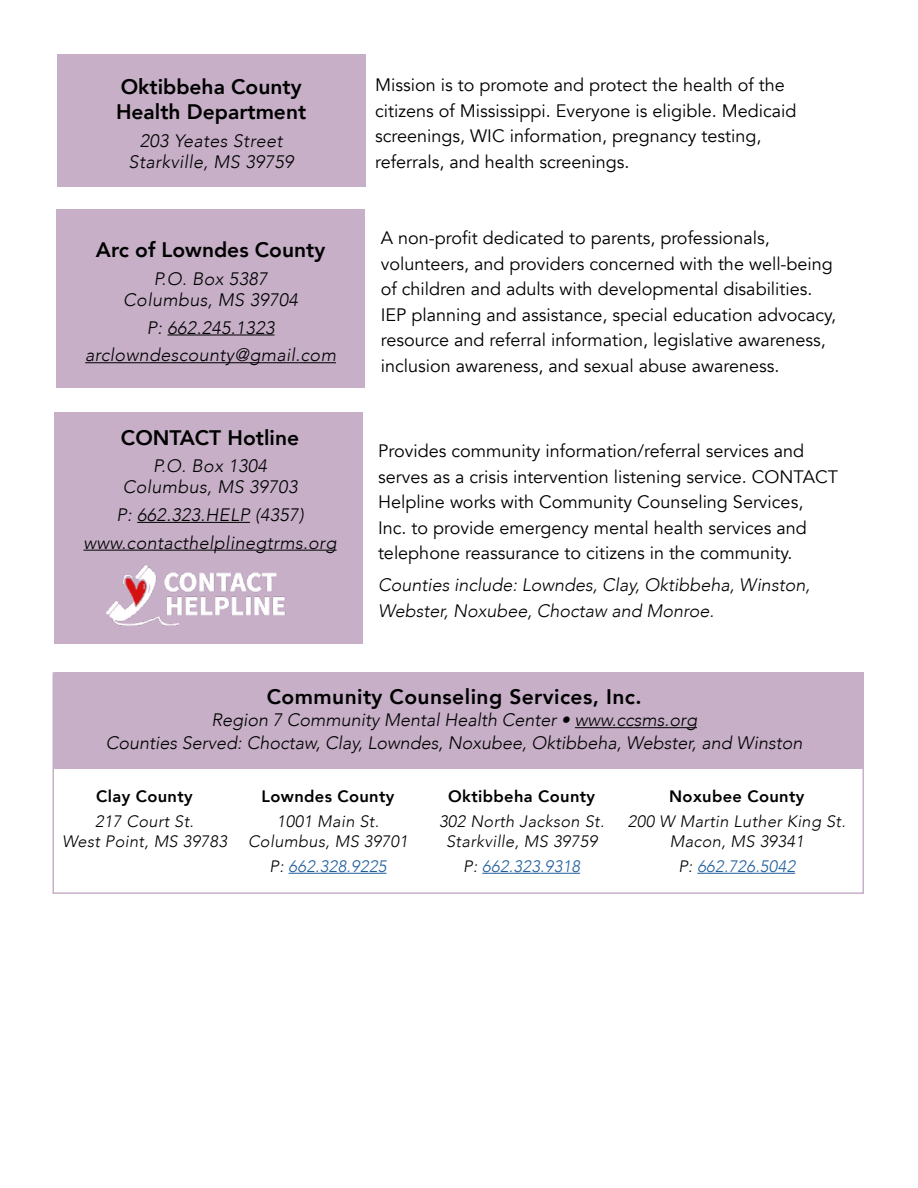
<style>
.page{position:relative;width:918px;height:1188px;background:#fff}
.page>*{position:absolute;margin:0;border:0;box-sizing:border-box;transform-origin:0 0}
.t1{font:800 21px/25.5px "Avenir";color:#000}
.t2{font:800 21px "Avenir";letter-spacing:.02em;color:#000}
.t3{font:18px/25.5px "Avenir";color:#000}
.t4{font:italic 300 18px/22.5px "Avenir";color:#000;text-align:center}
.t5{font:italic 300 18px/21px "Avenir";letter-spacing:.02em;color:#000;text-align:center}
.t6{font:italic 300 16.5px/19.2px "Avenir";letter-spacing:.02em;color:#000;text-align:center}
.t7{font:800 16.5px "Avenir";letter-spacing:.02em;color:#000}
.t8{font:italic 300 16.5px "Avenir";letter-spacing:.02em;color:#215e9e}
.s1{color:#000}
</style>
<div class="page">
<div style="left:54px;top:672px;width:810px;height:97px;background:#c6afc7"></div>
<hr style="left:289px;top:873px;width:97px;height:1px;background:#215e9e">
<hr style="left:697px;top:873px;width:98px;height:1px;background:#215e9e">
<hr style="left:482px;top:873px;width:98px;height:1px;background:#215e9e">
<div style="left:52px;top:672px;width:812px;height:222px;border:2px solid #c6afc7"></div>
<hr style="left:575px;top:727px;width:122px;height:1px;background:#000">
<div style="left:54px;top:412px;width:309px;height:232px;background:#c6afc7"></div>
<hr style="left:137px;top:522px;width:113px;height:1px;background:#000">
<hr style="left:83px;top:550px;width:254px;height:1px;background:#000">
<img style="left:106px;top:565px;width:180px;height:61px">
<div style="left:56px;top:209px;width:308px;height:179px;background:#c6afc7"></div>
<hr style="left:168px;top:335px;width:106px;height:1px;background:#000">
<hr style="left:85px;top:362px;width:251px;height:1px;background:#000">
<div style="left:57px;top:54px;width:309px;height:133px;background:#c6afc7"></div>
<p class="t1" style="left:116px;top:74px;width:192px">Oktibbeha County<br>Health Department</p>
<p class="t5" style="left:129px;top:130px;width:167px">203 Yeates Street<br>Starkville, MS 39759</p>
<p class="t1" style="left:96px;top:237px;width:231px">Arc of Lowndes County</p>
<p class="t5" style="left:123px;top:268px;width:176px">P.O. Box 5387<br>Columbus, MS 39704</p>
<p class="t5" style="left:85px;top:314px;width:252px;line-height:27.8px">P: 662.245.1323 arclowndescounty@gmail.com</p>
<p class="t1" style="left:121px;top:425px;width:180px">CONTACT Hotline</p>
<p class="t5" style="left:123px;top:456px;width:176px">P.O. Box 1304<br>Columbus, MS 39703</p>
<p class="t5" style="left:84px;top:501px;width:255px;line-height:27.8px">P: 662.323.HELP (4357) www.contacthelplinegtrms.org</p>
<p class="t3" style="left:375px;top:73px;width:423px">Mission is to promote and protect the health of the citizens of Mississippi. Everyone is eligible. Medicaid screenings, WIC information, pregnancy testing, referrals, and health screenings.</p>
<p class="t3" style="left:381px;top:225px;width:457px">A non-profit dedicated to parents, professionals, volunteers, and providers concerned with the well-being of children and adults with developmental disabilities.<br>IEP planning and assistance, special education advocacy, resource and referral information, legislative awareness, inclusion awareness, and sexual abuse awareness.</p>
<p class="t3" style="left:378px;top:439px;width:462px">Provides community information/referral services and serves as a crisis intervention listening service. CONTACT Helpline works with Community Counseling Services,<br>Inc. to provide emergency mental health services and telephone reassurance to citizens in the community.</p>
<p class="t4" style="left:378px;top:573px;width:434px;line-height:25.5px;text-align:left">Counties include: Lowndes, Clay, Oktibbeha, Winston,<br>Webster, Noxubee, Choctaw and Monroe.</p>
<p class="t2" style="left:267px;top:680px;width:376px">Community Counseling Services, Inc.</p>
<p class="t4" style="left:106px;top:709px;width:698px">Region 7 Community Mental Health Center • www.ccsms.org<br>Counties Served: Choctaw, Clay, Lowndes, Noxubee, Oktibbeha, Webster, and Winston</p>
<p class="t7" style="left:96px;top:783px;width:98px">Clay County</p>
<p class="t6" style="left:62px;top:812px;width:166px">217 Court St.<br>West Point, MS 39783</p>
<p class="t7" style="left:262px;top:783px;width:134px">Lowndes County</p>
<p class="t6" style="left:248px;top:812px;width:161px">1001 Main St.<br>Columbus, MS 39701</p>
<p class="t8" style="left:270px;top:857px;width:118px"><span class="s1">P:</span> 662.328.9225</p>
<p class="t7" style="left:448px;top:783px;width:148px">Oktibbeha County</p>
<p class="t6" style="left:439px;top:812px;width:167px">302 North Jackson St.<br>Starkville, MS 39759</p>
<p class="t8" style="left:463px;top:857px;width:118px"><span class="s1">P:</span> 662.323.9318</p>
<p class="t7" style="left:669px;top:783px;width:137px">Noxubee County</p>
<p class="t6" style="left:628px;top:812px;width:219px">200 W Martin Luther King St.<br>Macon, MS 39341</p>
<p class="t8" style="left:678px;top:857px;width:118px"><span class="s1">P:</span> 662.726.5042</p>
</div>
